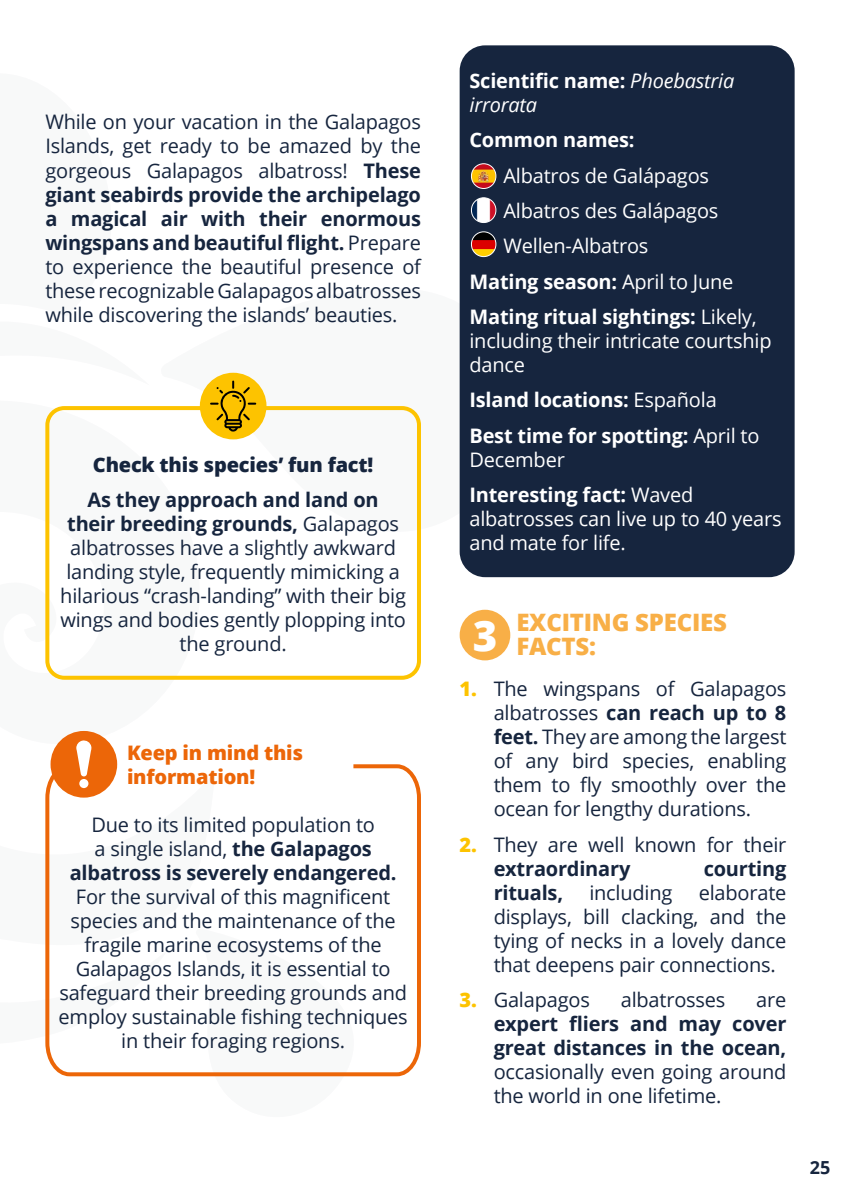
<style>
.page{position:relative;width:842px;height:1191px;background:#fff}
.page>*{position:absolute;margin:0;border:0;box-sizing:border-box;transform-origin:0 0}
.t1{font:800 42px "Open Sans";color:#fff}
.t2{font:800 24px/24px "Open Sans";letter-spacing:-.01em;color:#f8af47}
.t3{font:20px/24px "Open Sans";letter-spacing:-.01em;color:#16253e;text-align:justify}
.t4{font:700 20px/24px "Open Sans";letter-spacing:-.01em;color:#16253e}
.t5{font:700 20px/35.4px "Open Sans";letter-spacing:-.01em;color:#fff}
.t6{font:20px/24px "Open Sans";letter-spacing:-.01em;color:#fff}
.t7{font:italic 20px/24px "Open Sans";letter-spacing:-.01em;color:#fff}
.t8{font:800 20px/24px "Open Sans";letter-spacing:-.01em;color:#ec6608}
.t9{font:800 20px "Open Sans";letter-spacing:-.01em;color:#16253e}
.t10{font:700 18px "Open Sans";color:#16253e}
.s1{font-weight:700}
.s2{font-weight:400}
.s3{font-weight:700;font-style:normal}
.s4{font-weight:800;color:#fdc300}
</style>
<div class="page">
<svg style="left:206px;top:218px;width:254px;height:314px"></svg>
<svg style="left:50px;top:387px;width:166px;height:375px"></svg>
<div style="left:460px;top:610px;width:50px;height:50px;background:#f8af47;border-radius:50%"></div>
<div style="left:460px;top:45px;width:335px;height:532px;background:#16253e;border-radius:26px"></div>
<div style="left:45px;top:406px;width:376px;height:274px;border:4px solid #fdc300;border-radius:17px"></div>
<img style="left:471px;top:164px;width:25px;height:24px;border-radius:12px">
<div style="left:471px;top:163px;width:25px;height:26px;border:1px solid #fff;border-radius:12px"></div>
<img style="left:471px;top:198px;width:25px;height:24px;border-radius:12px">
<div style="left:471px;top:197px;width:25px;height:26px;border:1px solid #fff;border-radius:12px"></div>
<img style="left:471px;top:232px;width:25px;height:25px;border-radius:12px">
<div style="left:471px;top:232px;width:25px;height:25px;border:1px solid #fff;border-radius:12px"></div>
<div style="left:200px;top:373px;width:66px;height:66px;background:#fdc300;border-radius:50%"></div>
<svg style="left:210px;top:380px;width:46px;height:51px"></svg>
<div style="left:51px;top:731px;width:66px;height:66px;background:#ec6608;border-radius:50%"></div>
<svg style="left:76px;top:740px;width:16px;height:22px"></svg>
<svg style="left:45px;top:762px;width:376px;height:315px"></svg>
<p class="t3" style="left:45px;top:110px;width:377px">While on your vacation in the Galapagos Islands, get ready to be amazed by the gorgeous Galapagos albatross! <span class="s1">These giant seabirds provide the archipelago a magical air with their enormous wingspans and beautiful flight.</span> Prepare to experience the beautiful presence of these recognizable Galapagos albatrosses while discovering the islands’ beauties.</p>
<p class="t9" style="left:93px;top:449px;width:282px">Check this species’ fun fact!</p>
<p class="t3" style="left:60px;top:487px;width:347px;text-align:center"><span class="s1">As they approach and land on<br>their breeding grounds,</span> Galapagos albatrosses have a slightly awkward landing style, frequently mimicking a hilarious “crash-landing” with their big wings and bodies gently plopping into the ground.</p>
<p class="t8" style="left:127px;top:740px;width:178px">Keep in mind this information!</p>
<p class="t4" style="left:70px;top:812px;width:328px;text-align:center"><span class="s2">Due to its limited population to<br>a single island,</span> the Galapagos albatross is severely endangered.</p>
<p class="t3" style="left:59px;top:884px;width:351px;text-align:center">For the survival of this magnificent species and the maintenance of the fragile marine ecosystems of the Galapagos Islands, it is essential to safeguard their breeding grounds and employ sustainable fishing techniques in their foraging regions.</p>
<p class="t7" style="left:469px;top:68px;width:266px"><span class="s3">Scientific name:</span> Phoebastria irrorata</p>
<p class="t5" style="left:469px;top:122px;width:167px">Common names:</p>
<p class="t6" style="left:503px;top:163px;width:207px">Albatros de Galápagos</p>
<p class="t6" style="left:503px;top:198px;width:216px">Albatros des Galápagos</p>
<p class="t6" style="left:503px;top:233px;width:146px">Wellen-Albatros</p>
<p class="t5" style="left:469px;top:263px;width:266px">Mating season: <span class="s2">April to June</span></p>
<p class="t5" style="left:469px;top:298px;width:289px">Mating ritual sightings: <span class="s2">Likely,</span></p>
<p class="t6" style="left:469px;top:328px;width:304px">including their intricate courtship dance</p>
<p class="t5" style="left:469px;top:382px;width:292px">Island locations: <span class="s2">Española<br></span>Best time for spotting: <span class="s2">April to</span></p>
<p class="t5" style="left:469px;top:441px;width:225px"><span class="s2">December<br></span>Interesting fact: <span class="s2">Waved</span></p>
<p class="t6" style="left:469px;top:506px;width:314px">albatrosses can live up to 40 years and mate for life.</p>
<p class="t2" style="left:516px;top:609px;width:212px">EXCITING SPECIES<br>FACTS:</p>
<p class="t3" style="left:494px;top:676px;width:294px;text-indent:-34px"><span class="s4">1.</span> The wingspans of Galapagos albatrosses <span class="s1">can reach up to 8 feet.</span> They are among the largest of any bird species, enabling them to fly smoothly over the ocean for lengthy durations.</p>
<p class="t3" style="left:494px;top:832px;width:294px;text-indent:-34px"><span class="s4">2.</span> They are well known for their <span class="s1">extraordinary</span></p>
<h1 class="t1" style="left:473px;top:604px;width:26px">3</h1>
<p class="t4" style="left:704px;top:856px;width:84px">courting</p>
<p class="t4" style="left:494px;top:880px;width:71px">rituals,</p>
<p class="t3" style="left:589px;top:880px;width:85px">including</p>
<p class="t3" style="left:494px;top:880px;width:294px;text-indent:205px">elaborate displays, bill clacking, and the tying of necks in a lovely dance that deepens pair connections.</p>
<p class="t3" style="left:460px;top:987px;width:132px"><span class="s4">3.</span> Galapagos</p>
<p class="t3" style="left:621px;top:987px;width:106px">albatrosses</p>
<p class="t3" style="left:756px;top:987px;width:32px">are</p>
<p class="t4" style="left:494px;top:1011px;width:294px">expert fliers and may cover great distances in the ocean,</p>
<p class="t3" style="left:494px;top:1059px;width:294px">occasionally even going around the world in one lifetime.</p>
<p class="t10" style="left:810px;top:1154px;width:22px">25</p>
</div>
